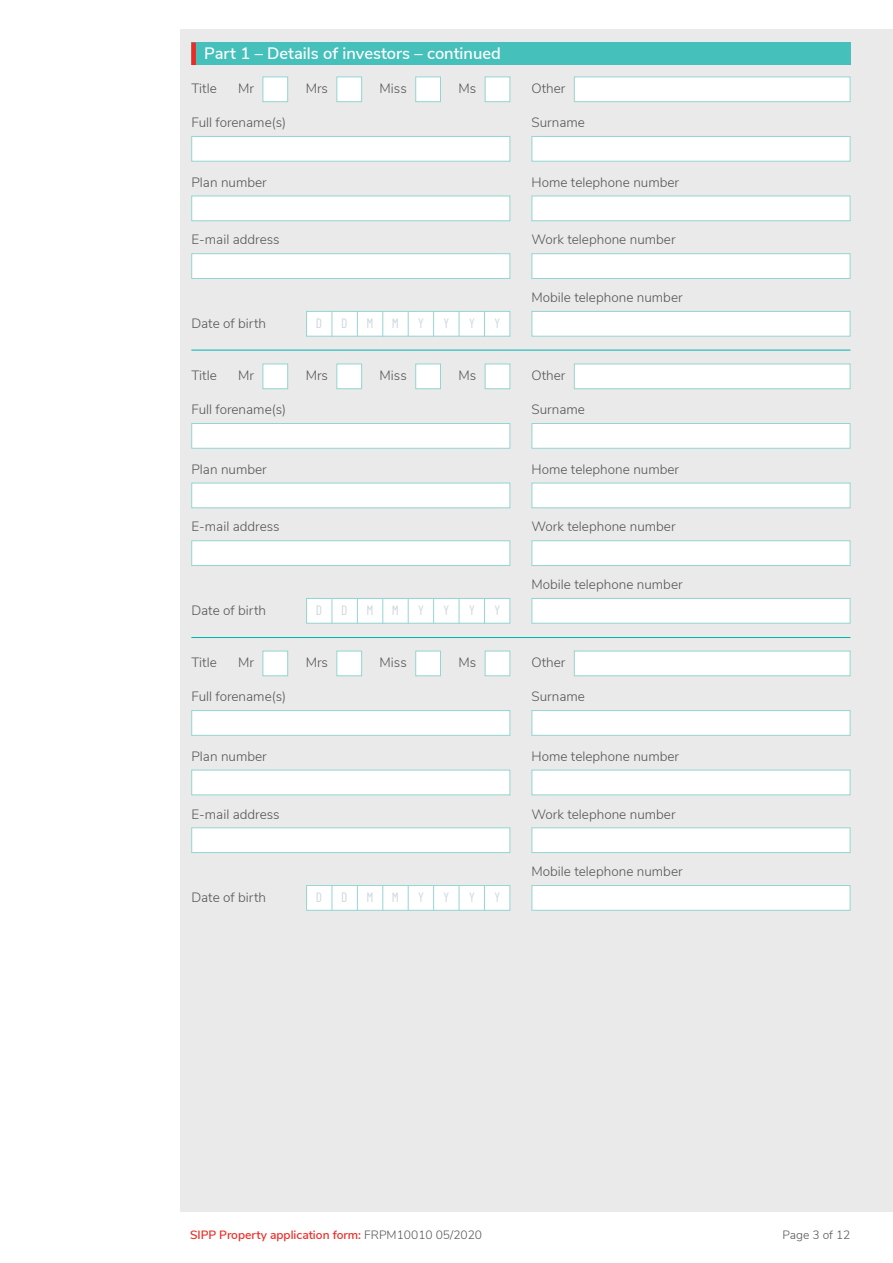
<style>
.page{position:relative;width:893px;height:1263px;background:#fff}
.page>*{position:absolute;margin:0;border:0;box-sizing:border-box;transform-origin:0 0}
.t1{font:600 16.5px "Nunito Sans";color:#fff}
.t2{font:300 13.5px "Nunito Sans";color:#545555}
.t3{font:13.5px "Barlow Condensed";color:#cbd8e1}
.t4{font:600 12px "Nunito Sans";color:#ee2a23}
.t5{font:300 12px "Nunito Sans";color:#545555}
.s1{font-weight:300;color:#545555}
</style>
<div class="page">
<div style="left:181px;top:30px;width:712px;height:1182px;background:#e9eae9"></div>
<div style="left:191px;top:43px;width:659px;height:22px;background:#45c0bb"></div>
<div style="left:191px;top:43px;width:5px;height:22px;background:#ee2a23"></div>
<div style="left:191px;top:196px;width:319px;height:25px;background:#fff;border:1px solid #94d5d2"></div>
<div style="left:531px;top:196px;width:319px;height:25px;background:#fff;border:1px solid #94d5d2"></div>
<div style="left:191px;top:253px;width:319px;height:26px;background:#fff;border:1px solid #94d5d2"></div>
<div style="left:531px;top:253px;width:319px;height:26px;background:#fff;border:1px solid #94d5d2"></div>
<div style="left:263px;top:77px;width:25px;height:25px;background:#fff;border:1px solid #94d5d2"></div>
<div style="left:485px;top:77px;width:25px;height:25px;background:#fff;border:1px solid #94d5d2"></div>
<div style="left:574px;top:77px;width:276px;height:25px;background:#fff;border:1px solid #94d5d2"></div>
<div style="left:336px;top:77px;width:26px;height:25px;background:#fff;border:1px solid #94d5d2"></div>
<div style="left:415px;top:77px;width:26px;height:25px;background:#fff;border:1px solid #94d5d2"></div>
<div style="left:191px;top:136px;width:319px;height:26px;background:#fff;border:1px solid #94d5d2"></div>
<div style="left:531px;top:136px;width:319px;height:26px;background:#fff;border:1px solid #94d5d2"></div>
<div style="left:531px;top:311px;width:319px;height:26px;background:#fff;border:1px solid #94d5d2"></div>
<div style="left:307px;top:311px;width:203px;height:25px;background:#fff"></div>
<div style="left:306px;top:311px;width:204px;height:26px;border:1px solid #94d5d2"></div>
<svg style="left:332px;top:311px;width:1px;height:26px"></svg>
<svg style="left:357px;top:311px;width:1px;height:26px"></svg>
<svg style="left:382px;top:311px;width:1px;height:26px"></svg>
<svg style="left:408px;top:311px;width:1px;height:26px"></svg>
<svg style="left:433px;top:311px;width:1px;height:26px"></svg>
<svg style="left:459px;top:311px;width:1px;height:26px"></svg>
<svg style="left:484px;top:311px;width:1px;height:26px"></svg>
<div style="left:191px;top:770px;width:319px;height:25px;background:#fff;border:1px solid #94d5d2"></div>
<div style="left:531px;top:770px;width:319px;height:25px;background:#fff;border:1px solid #94d5d2"></div>
<div style="left:191px;top:827px;width:319px;height:26px;background:#fff;border:1px solid #94d5d2"></div>
<div style="left:531px;top:827px;width:319px;height:26px;background:#fff;border:1px solid #94d5d2"></div>
<div style="left:263px;top:651px;width:25px;height:25px;background:#fff;border:1px solid #94d5d2"></div>
<div style="left:485px;top:651px;width:25px;height:25px;background:#fff;border:1px solid #94d5d2"></div>
<div style="left:574px;top:651px;width:276px;height:25px;background:#fff;border:1px solid #94d5d2"></div>
<div style="left:336px;top:651px;width:26px;height:25px;background:#fff;border:1px solid #94d5d2"></div>
<div style="left:415px;top:651px;width:26px;height:25px;background:#fff;border:1px solid #94d5d2"></div>
<div style="left:191px;top:710px;width:319px;height:26px;background:#fff;border:1px solid #94d5d2"></div>
<div style="left:531px;top:710px;width:319px;height:26px;background:#fff;border:1px solid #94d5d2"></div>
<div style="left:531px;top:885px;width:319px;height:26px;background:#fff;border:1px solid #94d5d2"></div>
<div style="left:307px;top:885px;width:203px;height:25px;background:#fff"></div>
<div style="left:306px;top:885px;width:204px;height:26px;border:1px solid #94d5d2"></div>
<svg style="left:332px;top:885px;width:1px;height:26px"></svg>
<svg style="left:357px;top:885px;width:1px;height:26px"></svg>
<svg style="left:382px;top:885px;width:1px;height:26px"></svg>
<svg style="left:408px;top:885px;width:1px;height:26px"></svg>
<svg style="left:433px;top:885px;width:1px;height:26px"></svg>
<svg style="left:459px;top:885px;width:1px;height:26px"></svg>
<svg style="left:484px;top:885px;width:1px;height:26px"></svg>
<div style="left:191px;top:483px;width:319px;height:25px;background:#fff;border:1px solid #94d5d2"></div>
<div style="left:531px;top:483px;width:319px;height:25px;background:#fff;border:1px solid #94d5d2"></div>
<div style="left:191px;top:540px;width:319px;height:26px;background:#fff;border:1px solid #94d5d2"></div>
<div style="left:531px;top:540px;width:319px;height:26px;background:#fff;border:1px solid #94d5d2"></div>
<div style="left:263px;top:364px;width:25px;height:25px;background:#fff;border:1px solid #94d5d2"></div>
<div style="left:485px;top:364px;width:25px;height:25px;background:#fff;border:1px solid #94d5d2"></div>
<div style="left:574px;top:364px;width:276px;height:25px;background:#fff;border:1px solid #94d5d2"></div>
<div style="left:336px;top:364px;width:26px;height:25px;background:#fff;border:1px solid #94d5d2"></div>
<div style="left:415px;top:364px;width:26px;height:25px;background:#fff;border:1px solid #94d5d2"></div>
<div style="left:191px;top:423px;width:319px;height:26px;background:#fff;border:1px solid #94d5d2"></div>
<div style="left:531px;top:423px;width:319px;height:26px;background:#fff;border:1px solid #94d5d2"></div>
<div style="left:531px;top:598px;width:319px;height:26px;background:#fff;border:1px solid #94d5d2"></div>
<div style="left:307px;top:598px;width:203px;height:25px;background:#fff"></div>
<div style="left:306px;top:598px;width:204px;height:26px;border:1px solid #94d5d2"></div>
<svg style="left:332px;top:598px;width:1px;height:26px"></svg>
<svg style="left:357px;top:598px;width:1px;height:26px"></svg>
<svg style="left:382px;top:598px;width:1px;height:26px"></svg>
<svg style="left:408px;top:598px;width:1px;height:26px"></svg>
<svg style="left:433px;top:598px;width:1px;height:26px"></svg>
<svg style="left:459px;top:598px;width:1px;height:26px"></svg>
<svg style="left:484px;top:598px;width:1px;height:26px"></svg>
<hr style="left:191px;top:350px;width:659px;height:1px;background:#00b5ae">
<hr style="left:191px;top:637px;width:659px;height:1px;background:#00b5ae">
<p class="t1" style="left:204px;top:41px;width:298px">Part 1 – Details of investors – continued</p>
<p class="t2" style="left:191px;top:79px;width:27px">Title</p>
<p class="t2" style="left:238px;top:79px;width:17px">Mr</p>
<p class="t2" style="left:306px;top:79px;width:24px">Mrs</p>
<p class="t2" style="left:380px;top:79px;width:29px">Miss</p>
<p class="t2" style="left:458px;top:79px;width:19px">Ms</p>
<p class="t2" style="left:531px;top:79px;width:35px">Other</p>
<p class="t2" style="left:191px;top:113px;width:96px">Full forename(s)</p>
<p class="t2" style="left:531px;top:113px;width:55px">Surname</p>
<p class="t2" style="left:191px;top:172px;width:77px">Plan number</p>
<p class="t2" style="left:531px;top:172px;width:149px">Home telephone number</p>
<p class="t2" style="left:191px;top:230px;width:90px">E-mail address</p>
<p class="t2" style="left:531px;top:230px;width:146px">Work telephone number</p>
<p class="t2" style="left:191px;top:313px;width:76px">Date of birth</p>
<p class="t3" style="left:316px;top:314px;width:8px">D</p>
<p class="t3" style="left:341px;top:314px;width:8px">D</p>
<p class="t3" style="left:366px;top:314px;width:9px">M</p>
<p class="t3" style="left:392px;top:314px;width:9px">M</p>
<p class="t3" style="left:418px;top:314px;width:7px">Y</p>
<p class="t3" style="left:444px;top:314px;width:7px">Y</p>
<p class="t3" style="left:469px;top:314px;width:7px">Y</p>
<p class="t3" style="left:495px;top:314px;width:7px">Y</p>
<p class="t2" style="left:531px;top:288px;width:153px">Mobile telephone number</p>
<p class="t2" style="left:191px;top:366px;width:27px">Title</p>
<p class="t2" style="left:238px;top:366px;width:17px">Mr</p>
<p class="t2" style="left:306px;top:366px;width:24px">Mrs</p>
<p class="t2" style="left:380px;top:366px;width:29px">Miss</p>
<p class="t2" style="left:458px;top:366px;width:19px">Ms</p>
<p class="t2" style="left:531px;top:366px;width:35px">Other</p>
<p class="t2" style="left:191px;top:400px;width:96px">Full forename(s)</p>
<p class="t2" style="left:531px;top:400px;width:55px">Surname</p>
<p class="t2" style="left:191px;top:459px;width:77px">Plan number</p>
<p class="t2" style="left:531px;top:459px;width:149px">Home telephone number</p>
<p class="t2" style="left:191px;top:517px;width:90px">E-mail address</p>
<p class="t2" style="left:531px;top:517px;width:146px">Work telephone number</p>
<p class="t2" style="left:191px;top:600px;width:76px">Date of birth</p>
<p class="t3" style="left:316px;top:601px;width:8px">D</p>
<p class="t3" style="left:341px;top:601px;width:8px">D</p>
<p class="t3" style="left:366px;top:601px;width:9px">M</p>
<p class="t3" style="left:392px;top:601px;width:9px">M</p>
<p class="t3" style="left:418px;top:601px;width:7px">Y</p>
<p class="t3" style="left:444px;top:601px;width:7px">Y</p>
<p class="t3" style="left:469px;top:601px;width:7px">Y</p>
<p class="t3" style="left:495px;top:601px;width:7px">Y</p>
<p class="t2" style="left:531px;top:575px;width:153px">Mobile telephone number</p>
<p class="t2" style="left:191px;top:653px;width:27px">Title</p>
<p class="t2" style="left:238px;top:653px;width:17px">Mr</p>
<p class="t2" style="left:306px;top:653px;width:24px">Mrs</p>
<p class="t2" style="left:380px;top:653px;width:29px">Miss</p>
<p class="t2" style="left:458px;top:653px;width:19px">Ms</p>
<p class="t2" style="left:531px;top:653px;width:35px">Other</p>
<p class="t2" style="left:191px;top:687px;width:96px">Full forename(s)</p>
<p class="t2" style="left:531px;top:687px;width:55px">Surname</p>
<p class="t2" style="left:191px;top:746px;width:77px">Plan number</p>
<p class="t2" style="left:531px;top:746px;width:149px">Home telephone number</p>
<p class="t2" style="left:191px;top:804px;width:90px">E-mail address</p>
<p class="t2" style="left:531px;top:804px;width:146px">Work telephone number</p>
<p class="t2" style="left:191px;top:887px;width:76px">Date of birth</p>
<p class="t3" style="left:316px;top:888px;width:8px">D</p>
<p class="t3" style="left:341px;top:888px;width:8px">D</p>
<p class="t3" style="left:366px;top:888px;width:9px">M</p>
<p class="t3" style="left:392px;top:888px;width:9px">M</p>
<p class="t3" style="left:418px;top:888px;width:7px">Y</p>
<p class="t3" style="left:444px;top:888px;width:7px">Y</p>
<p class="t3" style="left:469px;top:888px;width:7px">Y</p>
<p class="t3" style="left:495px;top:888px;width:7px">Y</p>
<p class="t2" style="left:531px;top:862px;width:153px">Mobile telephone number</p>
<p class="t4" style="left:190px;top:1226px;width:294px">SIPP Property application form: <span class="s1">FRPM10010 05/2020</span></p>
<p class="t5" style="left:782px;top:1226px;width:70px">Page 3 of 12</p>
</div>
